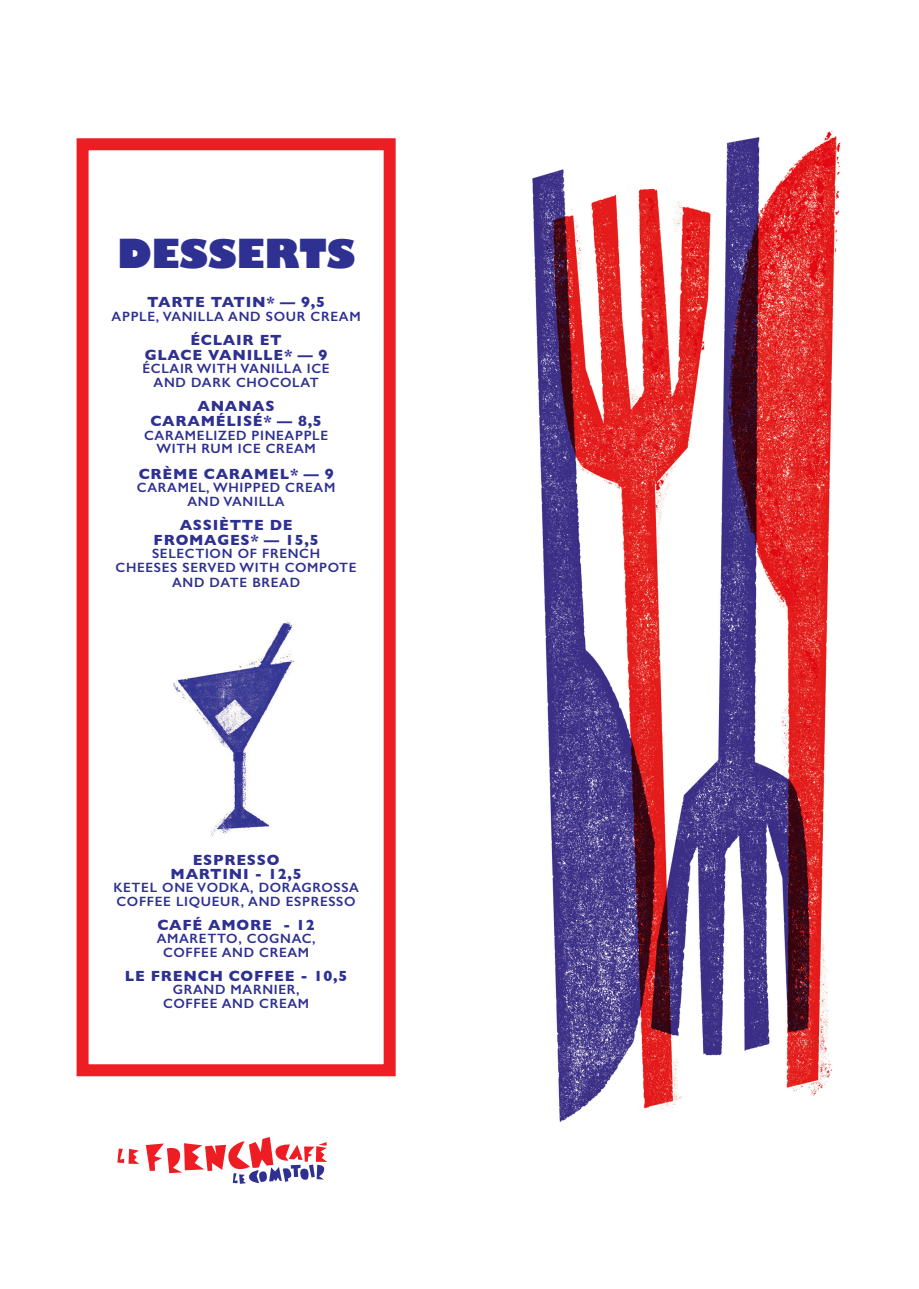
<style>
.page{position:relative;width:919px;height:1289px;background:#fff}
.page>*{position:absolute;margin:0;border:0;box-sizing:border-box;transform-origin:0 0}
.t1{font:800 39px "Gill Sans";color:#2e3092}
.LC-BODY-BLAUW{font:700 15px/15px "Gill Sans";letter-spacing:.05em;color:#2e3092;text-align:center}
.LC-BODY-BLAUW-2{font:700 15px "Gill Sans";letter-spacing:.03em;color:#2e3092}
.LC-BODY-BLAUW-3{font:600 13.5px/13.5px "Gill Sans";letter-spacing:.05em;color:#2e3092;text-align:center}
</style>
<div class="page">
<img style="left:532px;top:131px;width:309px;height:991px">
<div style="left:77px;top:138px;width:318px;height:938px;border:12px solid #ee1d23"></div>
<img style="left:173px;top:621px;width:121px;height:216px">
<svg style="left:117px;top:1137px;width:210px;height:46px"></svg>
<p class="t1" style="left:117px;top:223px;width:240px">DESSERTS</p>
<p class="LC-BODY-BLAUW-2" style="left:147px;top:290px;width:179px">TARTE TATIN* — 9,5</p>
<p class="LC-BODY-BLAUW-3" style="left:112px;top:309px;width:250px">APPLE, VANILLA AND SOUR CREAM</p>
<p class="LC-BODY-BLAUW" style="left:145px;top:332px;width:184px">ÉCLAIR ET<br>GLACE VANILLE* — 9</p>
<p class="LC-BODY-BLAUW-3" style="left:142px;top:362px;width:188px">ÉCLAIR WITH VANILLA ICE<br>AND DARK CHOCOLAT</p>
<p class="LC-BODY-BLAUW" style="left:150px;top:398px;width:173px">ANANAS<br>CARAMÉLISÉ* — 8,5</p>
<p class="LC-BODY-BLAUW-3" style="left:144px;top:428px;width:185px">CARAMELIZED PINEAPPLE<br>WITH RUM ICE CREAM</p>
<p class="LC-BODY-BLAUW" style="left:139px;top:466px;width:196px">CRÈME CARAMEL* — 9</p>
<p class="LC-BODY-BLAUW-3" style="left:137px;top:481px;width:200px">CARAMEL, WHIPPED CREAM<br>AND VANILLA</p>
<p class="LC-BODY-BLAUW" style="left:154px;top:517px;width:166px">ASSIÈTTE DE<br>FROMAGES* — 15,5</p>
<p class="LC-BODY-BLAUW-3" style="left:116px;top:547px;width:242px">SELECTION OF FRENCH<br>CHEESES SERVED WITH COMPOTE</p>
<p class="LC-BODY-BLAUW-3" style="left:172px;top:575px;width:130px">AND DATE BREAD</p>
<p class="LC-BODY-BLAUW" style="left:170px;top:853px;width:133px;line-height:13.5px">ESPRESSO<br>MARTINI - 12,5</p>
<p class="LC-BODY-BLAUW-3" style="left:113px;top:880px;width:247px;text-align:left">KETEL ONE VODKA, DORAGROSSA<br>COFFEE LIQUEUR, AND ESPRESSO</p>
<p class="LC-BODY-BLAUW" style="left:157px;top:916px;width:159px">CAFÉ AMORE - 12</p>
<p class="LC-BODY-BLAUW-3" style="left:157px;top:931px;width:160px">AMARETTO, COGNAC,<br>COFFEE AND CREAM</p>
<p class="LC-BODY-BLAUW" style="left:125px;top:968px;width:224px">LE FRENCH COFFEE - 10,5</p>
<p class="LC-BODY-BLAUW-3" style="left:163px;top:983px;width:148px">GRAND MARNIER,<br>COFFEE AND CREAM</p>
</div>
